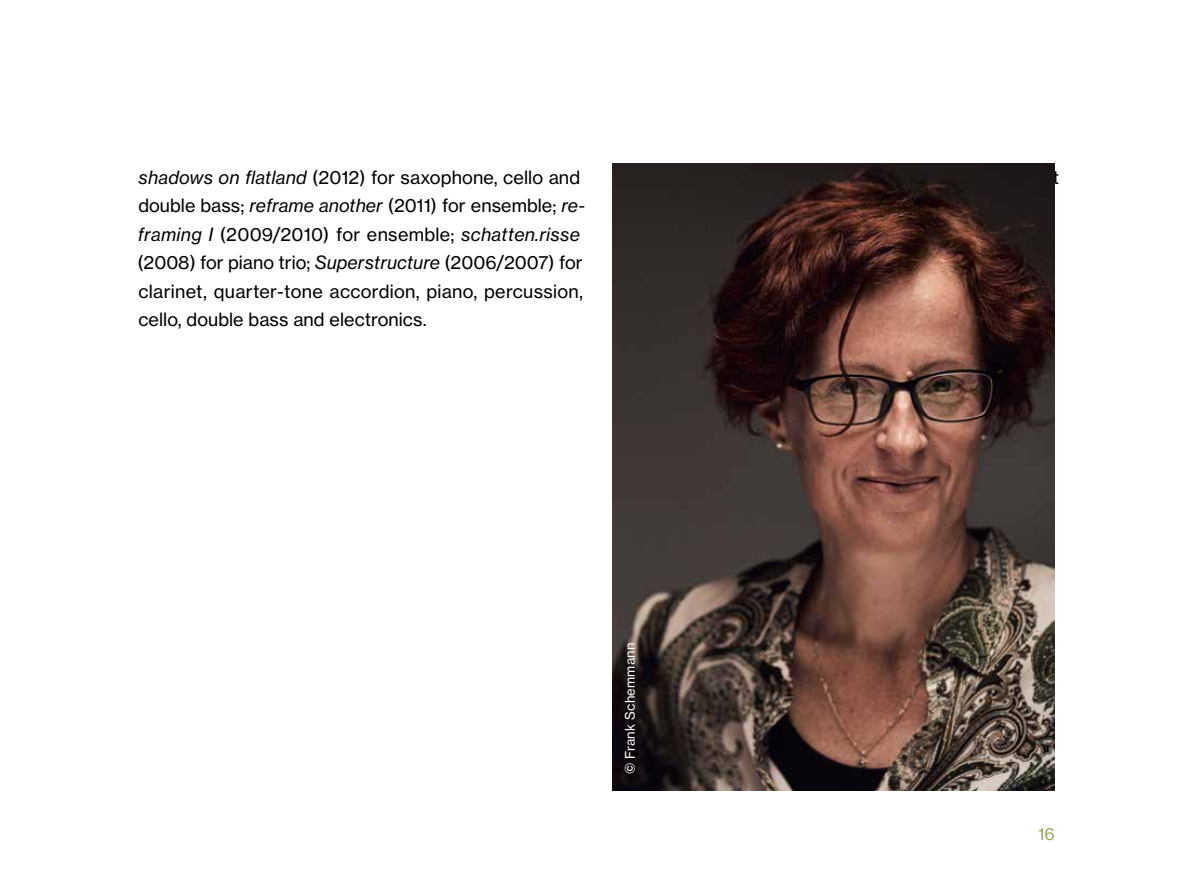
<style>
.page{position:relative;width:1191px;height:893px;background:#fff}
.page>*{position:absolute;margin:0;border:0;box-sizing:border-box;transform-origin:0 0}
.t1{font:18px/28.5px "N Haas Grotesk TX Pro 55 Rg";letter-spacing:.005em;color:#000}
.t2{font:16.5px "N Haas Grotesk TX Pro 55 Rg";color:#97a75e}
.t3{font:13.05px "N Haas Grotesk TX Pro 55 Rg";letter-spacing:.015em;color:#fff}
.s1{font-family:"N Haas Grotesk TX Pro 56 It"}
</style>
<div class="page">
<img style="left:612px;top:164px;width:442px;height:627px">
<p class="t1" style="left:137px;top:163px;width:449px"><span class="s1">shadows on flatland</span> (2012) for saxophone, cello and double bass; <span class="s1">reframe another</span> (2011) for ensemble; <span class="s1">re&shy;framing I</span> (2009/2010) for ensemble; <span class="s1">schatten.risse </span>(2008) for piano trio; <span class="s1">Superstructure</span> (2006/2007) for clarinet, quarter-tone accordion, piano, percussion, cello, double bass and electronics.</p>
<p class="t3" style="left:622px;top:774px;width:133px;rotate:-90deg">© Frank Schemmann</p>
<p class="t2" style="left:1038px;top:824px;width:18px">16</p>
</div>
